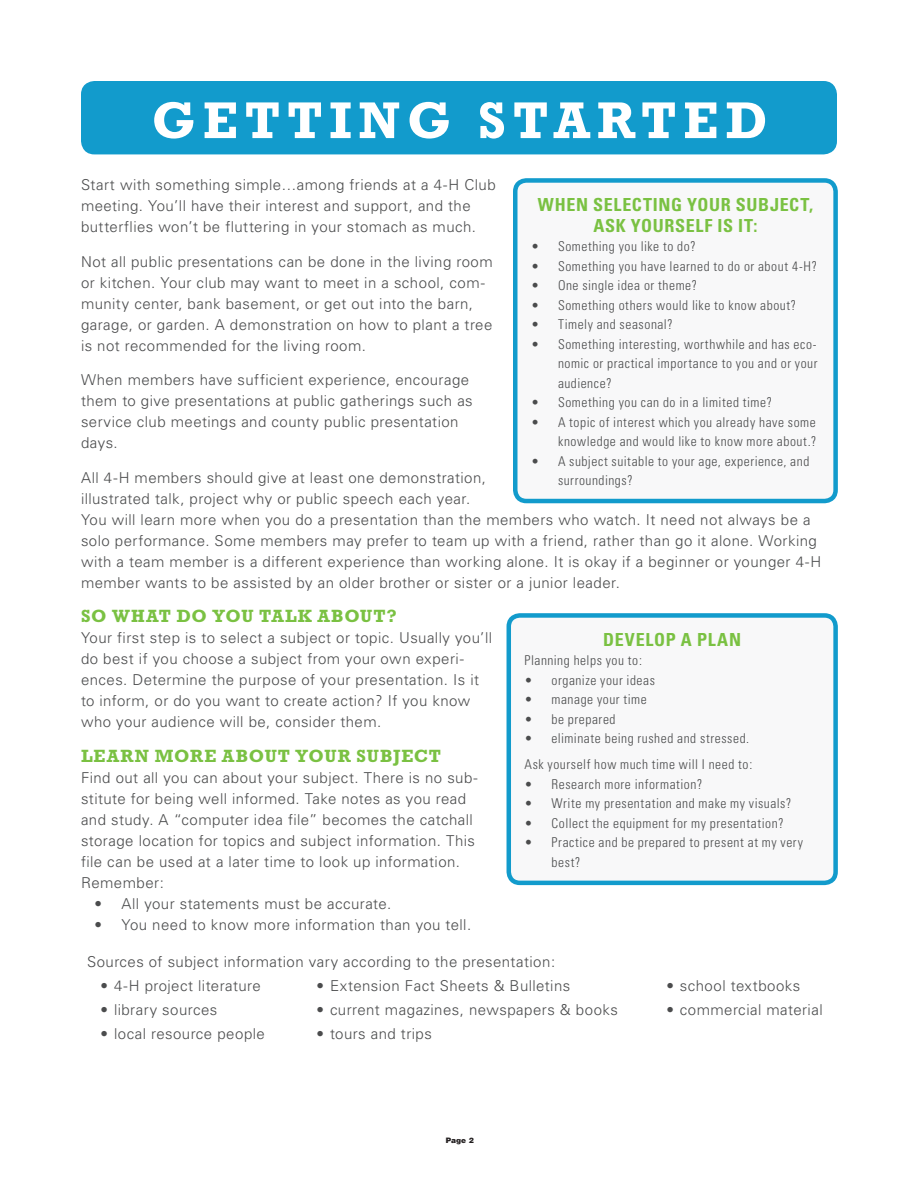
<style>
.page{position:relative;width:918px;height:1188px;background:#fff}
.page>*{position:absolute;margin:0;border:0;box-sizing:border-box;transform-origin:0 0}
.basic{font:700 52.5px "Rockwell";letter-spacing:.13em;color:#fff}
.t1{font:700 condensed 18px/21px "Univers";letter-spacing:.035em;color:#7ac142;text-align:center}
.t2{font:700 18px "Rockwell";letter-spacing:.05em;color:#7ac142}
.t3{font:300 15px/21px "Univers";letter-spacing:.03em;color:#4b4c4d}
.t4{font:300 condensed 13.5px/19.5px "Univers";letter-spacing:.04em;color:#4b4c4d}
.t5{font:900 7.5px "Helvetica";color:#231f20}
</style>
<div class="page">
<div style="left:515px;top:180px;width:321px;height:321px;background:#f8f8f9;border-radius:11px"></div>
<div style="left:513px;top:178px;width:325px;height:325px;border:4px solid #129bcc;border-radius:11px"></div>
<div style="left:509px;top:615px;width:327px;height:268px;background:#f8f8f9;border-radius:11px"></div>
<div style="left:507px;top:613px;width:331px;height:272px;border:4px solid #129bcc;border-radius:11px"></div>
<div style="left:81px;top:81px;width:756px;height:73px;background:#129bcc;border-radius:14px"></div>
<p class="basic" style="left:152px;top:89px;width:617px">GETTING STARTED</p>
<p class="t3" style="left:81px;top:174px;width:416px">Start with something simple…among friends at a 4-H Club meeting. You’ll have their interest and support, and the butterflies won’t be fluttering in your stomach as much.</p>
<p class="t3" style="left:81px;top:251px;width:413px">Not all public presentations can be done in the living room or kitchen. Your club may want to meet in a school, com&shy;munity center, bank basement, or get out into the barn, garage, or garden. A demonstration on how to plant a tree is not recommended for the living room.</p>
<p class="t3" style="left:81px;top:369px;width:393px">When members have sufficient experience, encourage them to give presentations at public gatherings such as service club meetings and county public presentation days.</p>
<p class="t3" style="left:81px;top:467px;width:742px">All 4-H members should give at least one demonstration,<br>illustrated talk, project why or public speech each year.<br>You will learn more when you do a presentation than the members who watch. It need not always be a solo performance. Some members may prefer to team up with a friend, rather than go it alone. Working with a team member is a different experience than working alone. It is okay if a beginner or younger 4-H member wants to be assisted by an older brother or sister or a junior leader.</p>
<p class="t2" style="left:81px;top:605px;width:317px">SO WHAT DO YOU TALK ABOUT?</p>
<p class="t3" style="left:81px;top:627px;width:413px">Your first step is to select a subject or topic. Usually you’ll do best if you choose a subject from your own experi&shy;ences. Determine the purpose of your presentation. Is it to inform, or do you want to create action? If you know who your audience will be, consider them.</p>
<p class="t2" style="left:81px;top:745px;width:362px">LEARN MORE ABOUT YOUR SUBJECT</p>
<p class="t3" style="left:81px;top:767px;width:398px">Find out all you can about your subject. There is no sub&shy;stitute for being well informed. Take notes as you read and study. A “computer idea file” becomes the catchall storage location for topics and subject information. This file can be used at a later time to look up information.<br>Remember:</p>
<p class="t3" style="left:94px;top:893px;width:295px">• All your statements must be accurate.</p>
<p class="t3" style="left:94px;top:914px;width:375px">• You need to know more information than you tell.</p>
<p class="t3" style="left:87px;top:951px;width:470px">Sources of subject information vary according to the presentation:</p>
<p class="t3" style="left:100px;top:975px;width:162px">• 4-H project literature</p>
<p class="t3" style="left:316px;top:975px;width:255px">• Extension Fact Sheets &amp; Bulletins</p>
<p class="t3" style="left:666px;top:975px;width:135px">• school textbooks</p>
<p class="t3" style="left:100px;top:999px;width:118px">• library sources</p>
<p class="t3" style="left:316px;top:999px;width:303px">• current magazines, newspapers &amp; books</p>
<p class="t3" style="left:666px;top:999px;width:158px">• commercial material</p>
<p class="t3" style="left:100px;top:1023px;width:166px">• local resource people</p>
<p class="t3" style="left:316px;top:1023px;width:117px">• tours and trips</p>
<p class="t1" style="left:538px;top:194px;width:277px">WHEN SELECTING YOUR SUBJECT,<br>ASK YOURSELF IS IT:</p>
<p class="t4" style="left:531px;top:237px;width:166px">• Something you like to do?</p>
<p class="t4" style="left:531px;top:256px;width:288px">• Something you have learned to do or about 4-H?</p>
<p class="t4" style="left:531px;top:276px;width:168px">• One single idea or theme?</p>
<p class="t4" style="left:531px;top:295px;width:267px">• Something others would like to know about?</p>
<p class="t4" style="left:531px;top:315px;width:143px">• Timely and seasonal?</p>
<p class="t4" style="left:558px;top:334px;width:261px;text-align:justify;text-indent:-27px">• Something interesting, worthwhile and has eco&shy;nomic or practical importance to you and or your audience?</p>
<p class="t4" style="left:531px;top:393px;width:242px">• Something you can do in a limited time?</p>
<p class="t4" style="left:531px;top:412px;width:287px;text-align:right">• A topic of interest which you already have some knowledge and would like to know more about.?</p>
<p class="t4" style="left:558px;top:451px;width:253px;text-indent:-27px">• A subject suitable to your age, experience, and surroundings?</p>
<p class="t1" style="left:603px;top:629px;width:139px">DEVELOP A PLAN</p>
<p class="t4" style="left:525px;top:651px;width:119px">Planning helps you to:</p>
<p class="t4" style="left:525px;top:670px;width:132px">• organize your ideas</p>
<p class="t4" style="left:525px;top:690px;width:124px">• manage your time</p>
<p class="t4" style="left:525px;top:709px;width:93px">• be prepared</p>
<p class="t4" style="left:525px;top:729px;width:226px">• eliminate being rushed and stressed.</p>
<p class="t4" style="left:525px;top:755px;width:229px">Ask yourself how much time will I need to:</p>
<p class="t4" style="left:525px;top:774px;width:179px">• Research more information?</p>
<p class="t4" style="left:525px;top:794px;width:268px">• Write my presentation and make my visuals?</p>
<p class="t4" style="left:525px;top:813px;width:261px">• Collect the equipment for my presentation?</p>
<p class="t4" style="left:552px;top:833px;width:253px;text-indent:-27px">• Practice and be prepared to present at my very best?</p>
<p class="t5" style="left:446px;top:1135px;width:29px">Page 2</p>
</div>
